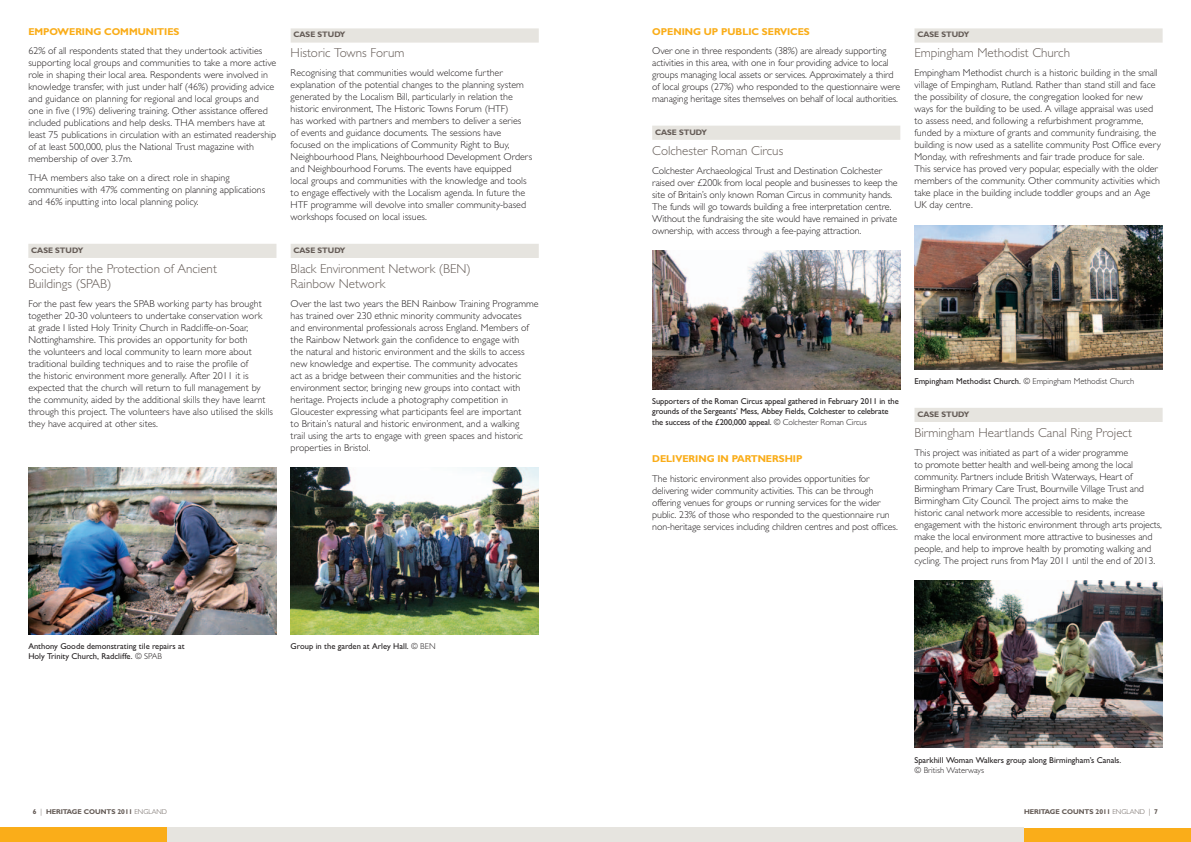
<style>
.page{position:relative;width:1191px;height:842px;background:#fff}
.page>*{position:absolute;margin:0;border:0;box-sizing:border-box;transform-origin:0 0}
.t1{font:300 13px/15px "Gill Sans Text";color:#655c57}
.body{font:300 10px/12px "Gill Sans Text";color:#231f20}
.t2{font:10px "Gill Sans Bold Display Caps";color:#faad19}
.t3{font:8.5px/10.2px "Gill Sans Text";letter-spacing:-.01em;color:#231f20}
.t4{font:300 8.5px "Gill Sans Text";color:#231f20}
.case_study{font:8px "Gill Sans Bold Display Caps";color:#655c57}
.t5{font:7px "Gill Sans Bold Display Caps";color:#655c57}
.s1{font-weight:300}
.s2{font-family:"Gill Sans Text";font-weight:300}
</style>
<div class="page">
<div style="left:167px;top:828px;width:428px;height:14px;background:#e6e4df"></div>
<div style="left:0;top:828px;width:167px;height:14px;background:#faad19"></div>
<div style="left:1024px;top:828px;width:167px;height:14px;background:#faad19"></div>
<div style="left:595px;top:828px;width:429px;height:14px;background:#e6e4df"></div>
<div style="left:28px;top:244px;width:248px;height:14px;background:#e6e4df"></div>
<div style="left:291px;top:28px;width:248px;height:15px;background:#e6e4df"></div>
<div style="left:291px;top:244px;width:248px;height:14px;background:#e6e4df"></div>
<img style="left:28px;top:467px;width:248px;height:167px">
<img style="left:291px;top:467px;width:248px;height:167px">
<div style="left:652px;top:126px;width:248px;height:14px;background:#e6e4df"></div>
<img style="left:652px;top:250px;width:248px;height:140px">
<div style="left:914px;top:28px;width:248px;height:15px;background:#e6e4df"></div>
<div style="left:914px;top:408px;width:248px;height:14px;background:#e6e4df"></div>
<img style="left:914px;top:225px;width:248px;height:145px">
<img style="left:914px;top:581px;width:248px;height:167px">
<h3 class="t2" style="left:28px;top:26px;width:153px">EMPOWERING COMMUNITIES</h3>
<p class="body" style="left:28px;top:45px;width:249px">62% of all respondents stated that they undertook activities supporting local groups and communities to take a more active role in shaping their local area. Respondents were involved in knowledge transfer, with just under half (46%) providing advice and guidance on planning for regional and local groups and one in five (19%) delivering training. Other assistance offered included publications and help desks. THA members have at least 75 publications in circulation with an estimated readership of at least 500,000, plus the National Trust magazine with membership of over 3.7m.</p>
<p class="body" style="left:28px;top:172px;width:238px">THA members also take on a direct role in shaping communities with 47% commenting on planning applications and 46% inputting into local planning policy.</p>
<p class="case_study" style="left:31px;top:245px;width:54px">CASE STUDY</p>
<h3 class="t1" style="left:28px;top:261px;width:190px">Society for the Protection of Ancient<br>Buildings (SPAB)</h3>
<p class="body" style="left:28px;top:297px;width:246px">For the past few years the SPAB working party has brought together 20-30 volunteers to undertake conservation work<br>at grade I listed Holy Trinity Church in Radcliffe-on-Soar, Nottinghamshire. This provides an opportunity for both<br>the volunteers and local community to learn more about traditional building techniques and to raise the profile of<br>the historic environment more generally. After 2011 it is expected that the church will return to full management by the community, aided by the additional skills they have learnt through this project. The volunteers have also utilised the skills they have acquired at other sites.</p>
<p class="case_study" style="left:293px;top:30px;width:54px">CASE STUDY</p>
<h3 class="t1" style="left:291px;top:46px;width:115px">Historic Towns Forum</h3>
<p class="body" style="left:291px;top:67px;width:243px">Recognising that communities would welcome further explanation of the potential changes to the planning system generated by the Localism Bill, particularly in relation the historic environment, The Historic Towns Forum (HTF)<br>has worked with partners and members to deliver a series<br>of events and guidance documents. The sessions have focused on the implications of Community Right to Buy, Neighbourhood Plans, Neighbourhood Development Orders and Neighbourhood Forums. The events have equipped<br>local groups and communities with the knowledge and tools to engage effectively with the Localism agenda. In future the HTF programme will devolve into smaller community-based workshops focused on local issues.</p>
<p class="case_study" style="left:293px;top:245px;width:54px">CASE STUDY</p>
<h3 class="t1" style="left:291px;top:261px;width:182px">Black Environment Network (BEN)<br>Rainbow Network</h3>
<p class="body" style="left:291px;top:298px;width:250px">Over the last two years the BEN Rainbow Training Programme has trained over 230 ethnic minority community advocates<br>and environmental professionals across England. Members of the Rainbow Network gain the confidence to engage with<br>the natural and historic environment and the skills to access new knowledge and expertise. The community advocates<br>act as a bridge between their communities and the historic environment sector, bringing new groups into contact with heritage. Projects include a photography competition in Gloucester expressing what participants feel are important<br>to Britain’s natural and historic environment, and a walking<br>trail using the arts to engage with green spaces and historic properties in Bristol.</p>
<p class="t3" style="left:28px;top:641px;width:158px">Anthony Goode demonstrating tile repairs at<br>Holy Trinity Church, Radcliffe. <span class="s1">© SPAB</span></p>
<p class="t3" style="left:291px;top:641px;width:146px">Group in the garden at Arley Hall. <span class="s1">© BEN</span></p>
<h3 class="t2" style="left:652px;top:26px;width:159px">OPENING UP PUBLIC SERVICES</h3>
<p class="body" style="left:652px;top:45px;width:249px">Over one in three respondents (38%) are already supporting activities in this area, with one in four providing advice to local groups managing local assets or services. Approximately a third of local groups (27%) who responded to the questionnaire were managing heritage sites themselves on behalf of local authorities.</p>
<p class="case_study" style="left:655px;top:127px;width:54px">CASE STUDY</p>
<h3 class="t1" style="left:652px;top:143px;width:133px">Colchester Roman Circus</h3>
<p class="body" style="left:652px;top:164px;width:247px">Colchester Archaeological Trust and Destination Colchester raised over £200k from local people and businesses to keep the site of Britain’s only known Roman Circus in community hands.<br>The funds will go towards building a free interpretation centre.<br>Without the fundraising the site would have remained in private ownership, with access through a fee-paying attraction.</p>
<p class="case_study" style="left:917px;top:30px;width:54px">CASE STUDY</p>
<h3 class="t1" style="left:914px;top:46px;width:157px">Empingham Methodist Church</h3>
<p class="body" style="left:914px;top:67px;width:248px">Empingham Methodist church is a historic building in the small village of Empingham, Rutland. Rather than stand still and face the possibility of closure, the congregation looked for new ways for the building to be used. A village appraisal was used to assess need, and following a refurbishment programme, funded by a mixture of grants and community fundraising, the building is now used as a satellite community Post Office every Monday, with refreshments and fair trade produce for sale.<br>This service has proved very popular, especially with the older members of the community. Other community activities which take place in the building include toddler groups and an Age UK day centre.</p>
<p class="t3" style="left:652px;top:396px;width:248px">Supporters of the Roman Circus appeal gathered in February 2011 in the grounds of the Sergeants’ Mess, Abbey Fields, Colchester to celebrate the success of the £200,000 appeal. <span class="s1">© Colchester Roman Circus</span></p>
<h3 class="t2" style="left:652px;top:453px;width:152px">DELIVERING IN PARTNERSHIP</h3>
<p class="body" style="left:652px;top:472px;width:247px">The historic environment also provides opportunities for delivering wider community activities. This can be through offering venues for groups or running services for the wider public. 23% of those who responded to the questionnaire run non-heritage services including children centres and post offices.</p>
<p class="t3" style="left:914px;top:376px;width:221px">Empingham Methodist Church. <span class="s1">© Empingham Methodist Church</span></p>
<p class="case_study" style="left:917px;top:409px;width:54px">CASE STUDY</p>
<h3 class="t1" style="left:914px;top:425px;width:219px">Birmingham Heartlands Canal Ring Project</h3>
<p class="body" style="left:914px;top:447px;width:249px">This project was initiated as part of a wider programme<br>to promote better health and well-being among the local community. Partners include British Waterways, Heart of Birmingham Primary Care Trust, Bournville Village Trust and Birmingham City Council. The project aims to make the<br>historic canal network more accessible to residents, increase engagement with the historic environment through arts projects, make the local environment more attractive to businesses and people, and help to improve health by promoting walking and cycling. The project runs from May 2011 until the end of 2013.</p>
<p class="t3" style="left:914px;top:755px;width:208px">Sparkhill Woman Walkers group along Birmingham’s Canals.</p>
<p class="t4" style="left:914px;top:765px;width:71px">© British Waterways</p>
<p class="t5" style="left:33px;top:807px;width:135px">6 <span class="s2">|</span> HERITAGE COUNTS 2011 <span class="s2">ENGLAND</span></p>
<p class="t5" style="left:1024px;top:807px;width:135px">HERITAGE COUNTS 2011 <span class="s2">ENGLAND |</span> 7</p>
</div>
